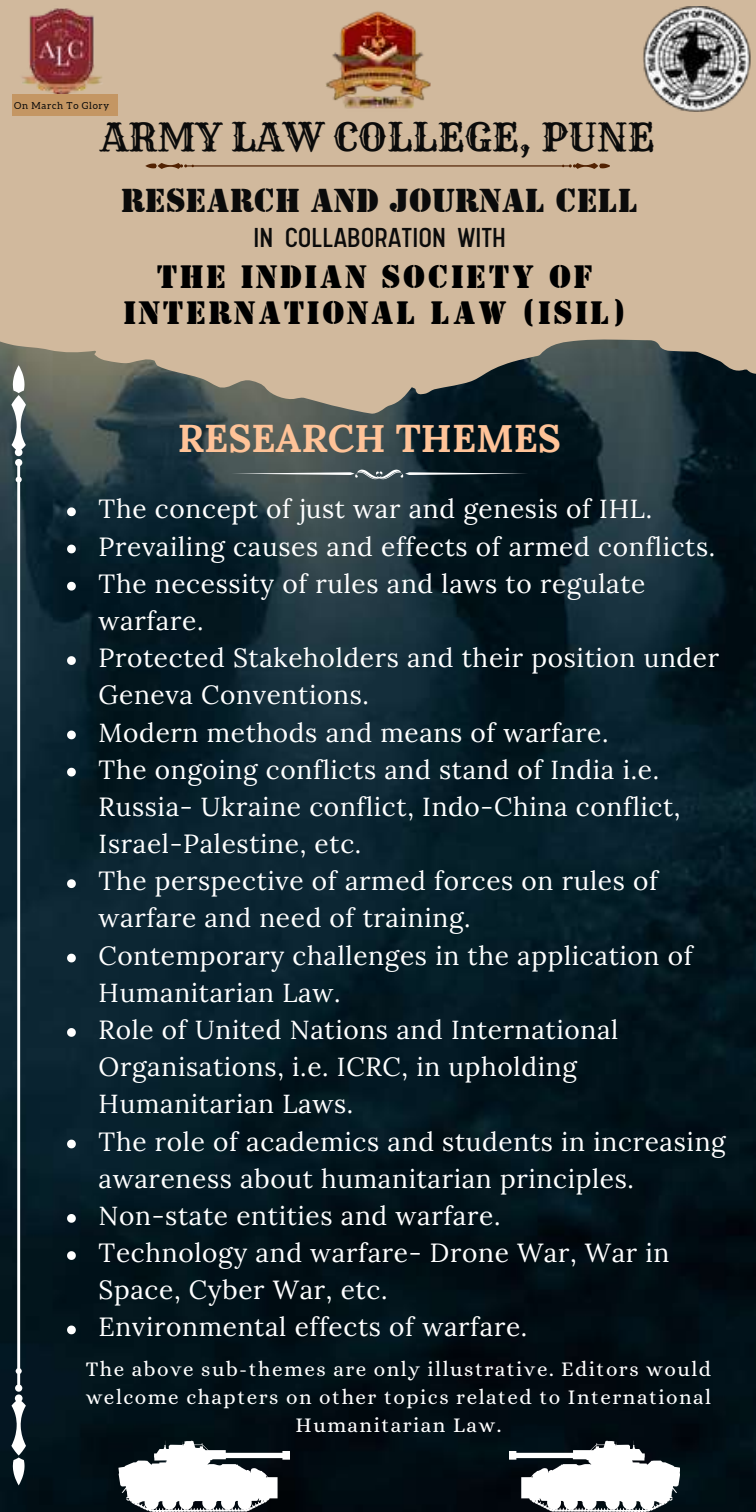
<style>
.page{position:relative;width:756px;height:1512px;background:#fff}
.page>*{position:absolute;margin:0;border:0;box-sizing:border-box;transform-origin:0 0}
.t1{font:700 38.5px "Lora";color:#ffc398}
.t2{font:38.15px "Rye";color:#0b0b0b}
.t3{font:32.9px "Stencil BT";color:#0b0b0b}
.t4{font:32.2px/36.8px "Stencil BT";letter-spacing:.07em;color:#000;text-align:center}
.t5{font:30.8px "Calps Sans";color:#0b0b0b}
.t6{font:26.25px/37.1px "Lora";letter-spacing:.025em;color:#fff}
.t7{font:21px/28px "Alice";letter-spacing:.07em;color:#fff;text-align:center}
.t8{font:9.8px "Aleo";letter-spacing:.07em;color:#0b0b0b}
</style>
<div class="page">
<img style="left:0;top:414px;width:756px;height:1098px">
<svg style="left:11px;top:414px;width:15px;height:1071px"></svg>
<svg style="left:0;top:0;width:756px;height:414px;background:#beab92"></svg>
<img style="left:9px;top:6px;width:105px;height:94px">
<img style="left:321px;top:2px;width:113px;height:113px">
<div style="left:12px;top:95px;width:106px;height:21px;background:#c49663"></div>
<svg style="left:145px;top:163px;width:465px;height:6px;background:#af9174"></svg>
<svg style="left:67px;top:507px;width:9px;height:9px"></svg>
<svg style="left:67px;top:545px;width:9px;height:8px"></svg>
<svg style="left:67px;top:582px;width:9px;height:9px"></svg>
<svg style="left:67px;top:656px;width:9px;height:9px"></svg>
<svg style="left:67px;top:731px;width:9px;height:8px"></svg>
<svg style="left:67px;top:768px;width:9px;height:9px"></svg>
<svg style="left:67px;top:879px;width:9px;height:9px"></svg>
<svg style="left:67px;top:954px;width:9px;height:8px"></svg>
<svg style="left:67px;top:1028px;width:9px;height:9px"></svg>
<svg style="left:67px;top:1140px;width:9px;height:8px"></svg>
<svg style="left:67px;top:1214px;width:9px;height:9px"></svg>
<svg style="left:67px;top:1251px;width:9px;height:9px"></svg>
<svg style="left:67px;top:1326px;width:9px;height:8px"></svg>
<svg style="left:118px;top:1441px;width:171px;height:70px"></svg>
<img style="left:638px;top:6px;width:118px;height:105px">
<svg style="left:231px;top:470px;width:298px;height:9px;background:#4f5c60"></svg>
<svg style="left:510px;top:1441px;width:169px;height:70px"></svg>
<p class="t8" style="left:14px;top:100px;width:96px">On March To Glory</p>
<h2 class="t2" style="left:101px;top:114px;width:555px">ARMY LAW COLLEGE, PUNE</h2>
<p class="t3" style="left:121px;top:180px;width:519px">RESEARCH AND JOURNAL CELL</p>
<p class="t5" style="left:254px;top:225px;width:254px">IN COLLABORATION WITH</p>
<p class="t4" style="left:123px;top:258px;width:505px">THE INDIAN SOCIETY OF<br>INTERNATIONAL LAW (ISIL)</p>
<h1 class="t1" style="left:178px;top:414px;width:385px">RESEARCH THEMES</h1>
<p class="t6" style="left:99px;top:490px;width:629px">The concept of just war and genesis of IHL.<br>Prevailing causes and effects of armed conflicts.<br>The necessity of rules and laws to regulate warfare.<br>Protected Stakeholders and their position under Geneva Conventions.<br>Modern methods and means of warfare.<br>The ongoing conflicts and stand of India i.e.<br>Russia- Ukraine conflict, Indo-China conflict, Israel-Palestine, etc.<br>The perspective of armed forces on rules of warfare and need of training.<br>Contemporary challenges in the application of Humanitarian Law.<br>Role of United Nations and International Organisations, i.e. ICRC, in upholding Humanitarian Laws.<br>The role of academics and students in increasing awareness about humanitarian principles.<br>Non-state entities and warfare.<br>Technology and warfare- Drone War, War in Space, Cyber War, etc.<br>Environmental effects of warfare.</p>
<p class="t7" style="left:86px;top:1354px;width:627px">The above sub-themes are only illustrative. Editors would welcome chapters on other topics related to International<br>Humanitarian Law.</p>
</div>
